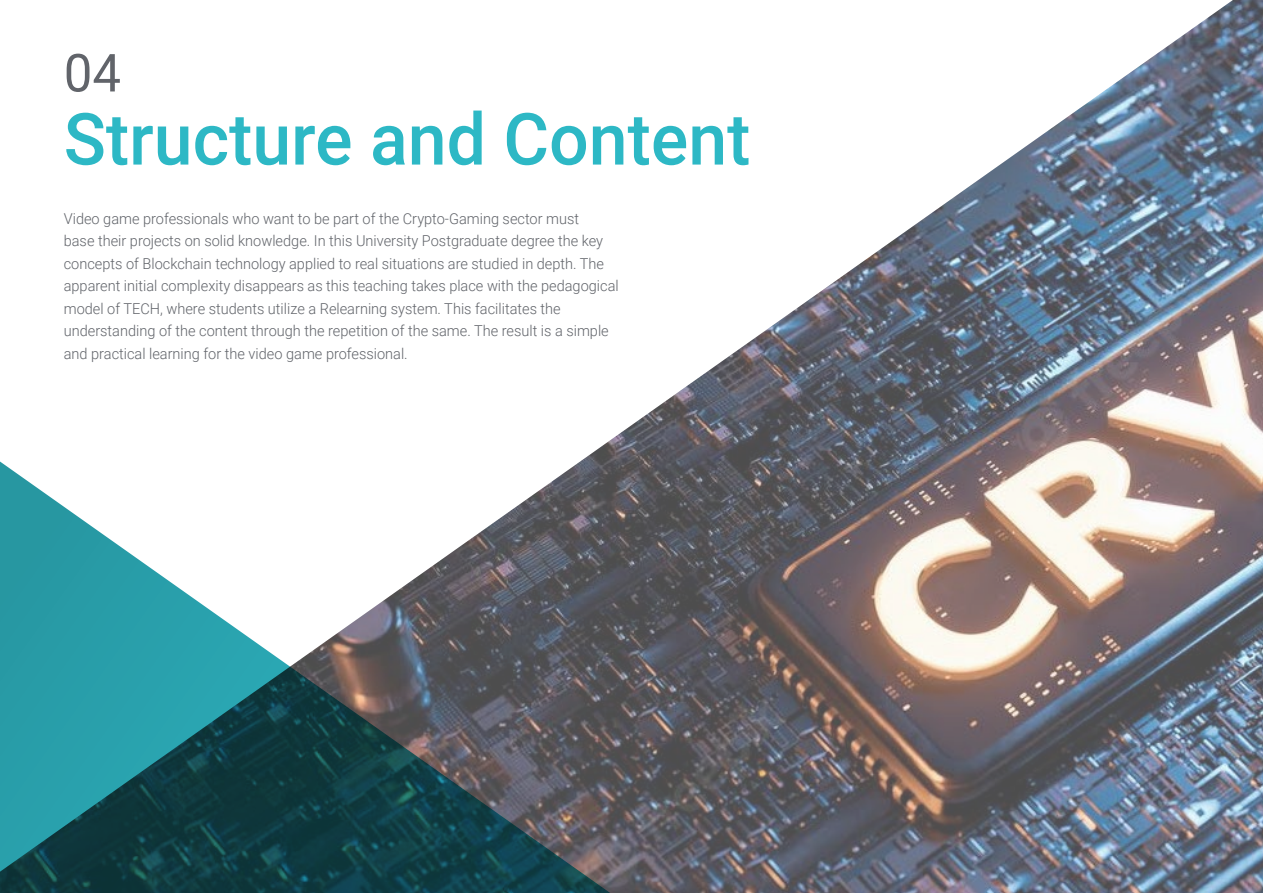
<style>
.page{position:relative;width:1263px;height:893px;background:#fff}
.page>*{position:absolute;margin:0;border:0;box-sizing:border-box;transform-origin:0 0}
.t1{font:500 72px "Roboto";color:#2db8c5}
.t2{font:52.5px "Roboto";color:#61646a}
.t3{font:300 15px/22.5px "Roboto";color:#61646a}
</style>
<div class="page">
<img style="left:602px;top:0;width:661px;height:893px">
<svg style="left:0;top:446px;width:640px;height:447px"></svg>
<h2 class="t2" style="left:64px;top:36px;width:59px">04</h2>
<h1 class="t1" style="left:64px;top:89px;width:688px">Structure and Content</h1>
<p class="t3" style="left:64px;top:207px;width:556px">Video game professionals who want to be part of the Crypto-Gaming sector must<br>base their projects on solid knowledge. In this University Postgraduate degree the key concepts of Blockchain technology applied to real situations are studied in depth. The apparent initial complexity disappears as this teaching takes place with the pedagogical model of TECH, where students utilize a Relearning system. This facilitates the understanding of the content through the repetition of the same. The result is a simple and practical learning for the video game professional.</p>
</div>
